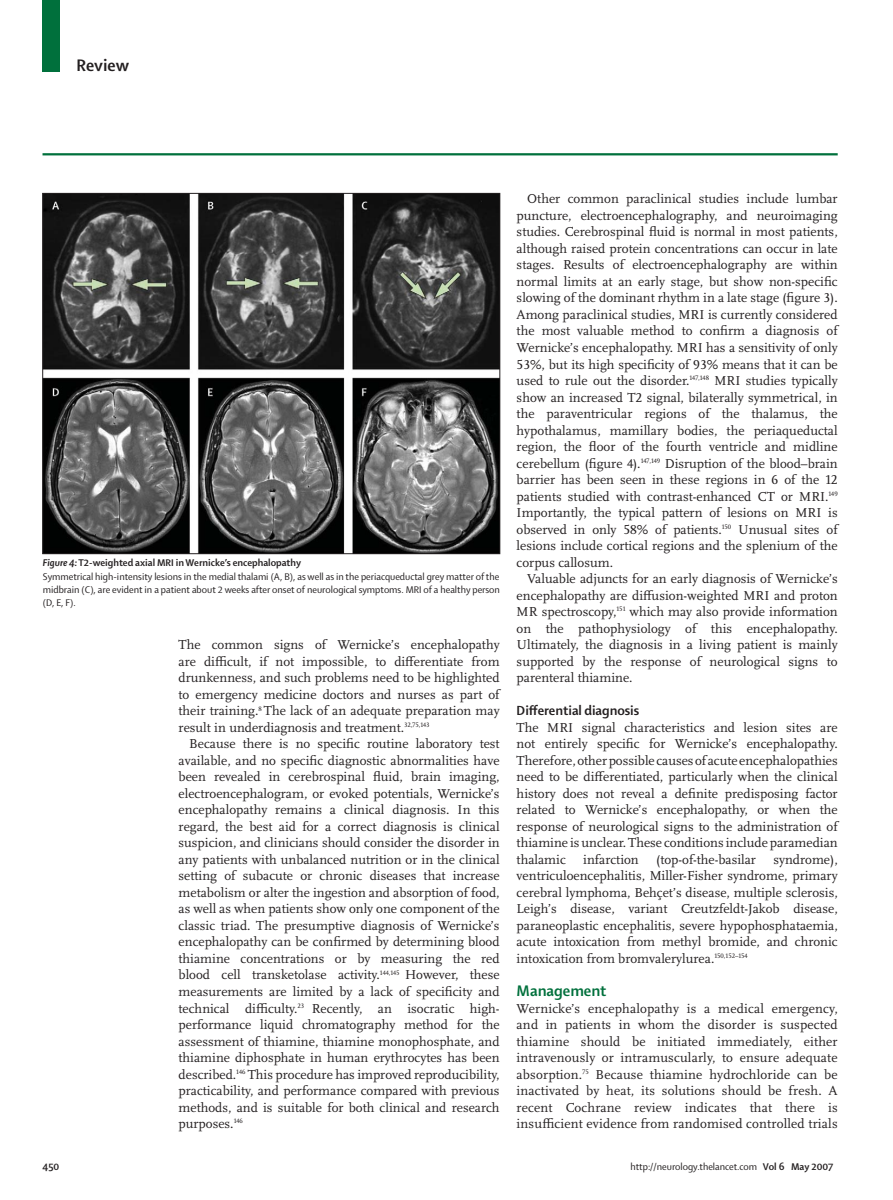
<style>
.page{position:relative;width:893px;height:1200px;background:#fff}
.page>*{position:absolute;margin:0;border:0;box-sizing:border-box;transform-origin:0 0}
.t1{font:700 18px "Shaker 2 Lancet";color:#231f20}
.t2{font:700 16.5px "Shaker 2 Lancet";color:#00703c}
.t3{font:700 14.25px "Shaker 2 Lancet";color:#231f20}
.t4{font:13.5px/16.5px "Scala Lancet Pro";color:#231f20;text-align:justify}
.t5{font:10.5px/13.2px "Shaker 2 Lancet";color:#231f20}
.t6{font:700 10.5px "Shaker 2 Lancet";color:#231f20}
.s1{font-weight:700;font-style:italic}
.s2{font-weight:700}
</style>
<div class="page">
<div style="left:43px;top:0;width:17px;height:71px;background:#00703c"></div>
<hr style="left:43px;top:153px;width:795px;height:2px;background:#00703c">
<img style="left:45px;top:195px;width:453px;height:356px">
<h1 class="t1" style="left:77px;top:58px;width:54px">Review</h1>
<p class="t5" style="left:43px;top:557px;width:459px"><span class="s1">Figure 4:</span> <span class="s2">T2-weighted axial MRI in Wernicke’s encephalopathy<br></span>Symmetrical high-intensity lesions in the medial thalami (A, B), as well as in the periacqueductal grey matter of the midbrain (C), are evident in a patient about 2 weeks after onset of neurological symptoms. MRI of a healthy person (D, E, F).</p>
<p class="t4" style="left:179px;top:637px;width:323px">The common signs of Wernicke’s encephalopathy are difficult, if not impossible, to differentiate from drunkenness, and such problems need to be highlighted to emergency medicine doctors and nurses as part of their training.<sup>8</sup> The lack of an adequate preparation may result in underdiagnosis and treatment.<sup>32,75,143</sup></p>
<p class="t4" style="left:179px;top:736px;width:323px;text-indent:11px">Because there is no specific routine laboratory test available, and no specific diagnostic abnormalities have been revealed in cerebrospinal fluid, brain imaging, electroencephalogram, or evoked potentials, Wernicke’s encephalopathy remains a clinical diagnosis. In this regard, the best aid for a correct diagnosis is clinical suspicion, and clinicians should consider the disorder in any patients with unbalanced nutrition or in the clinical setting of subacute or chronic diseases that increase metabolism or alter the ingestion and absorption of food, as well as when patients show only one component of the classic triad. The presumptive diagnosis of Wernicke’s encephalopathy can be confirmed by determining blood thiamine concentrations or by measuring the red blood cell transketolase activity.<sup>144,145</sup> However, these measurements are limited by a lack of specificity and technical difficulty.<sup>23</sup> Recently, an isocratic high&shy;performance liquid chromatography method for the assessment of thiamine, thiamine monophosphate, and thiamine diphosphate in human erythrocytes has been described.<sup>146</sup> This procedure has improved reproducibility, practicability, and performance compared with previous methods, and is suitable for both clinical and research purposes.<sup>146</sup></p>
<p class="t4" style="left:517px;top:192px;width:323px;text-indent:11px">Other common paraclinical studies include lumbar puncture, electroencephalography, and neuroimaging studies. Cerebrospinal fluid is normal in most patients, although raised protein concentrations can occur in late stages. Results of electroencephalography are within normal limits at an early stage, but show non-specific slowing of the dominant rhythm in a late stage (figure 3).<br>Among paraclinical studies, MRI is currently considered the most valuable method to confirm a diagnosis of Wernicke’s encephalopathy. MRI has a sensitivity of only 53%, but its high specificity of 93% means that it can be used to rule out the disorder.<sup>147,148</sup> MRI studies typically show an increased T2 signal, bilaterally symmetrical, in the paraventricular regions of the thalamus, the hypothalamus, mamillary bodies, the periaqueductal region, the floor of the fourth ventricle and midline cerebellum (figure 4).<sup>147,149</sup> Disruption of the blood–brain barrier has been seen in these regions in 6 of the 12 patients studied with contrast-enhanced CT or MRI.<sup>149<br></sup>Importantly, the typical pattern of lesions on MRI is observed in only 58% of patients.<sup>150</sup> Unusual sites of lesions include cortical regions and the splenium of the corpus callosum.</p>
<p class="t4" style="left:517px;top:571px;width:323px;text-indent:11px">Valuable adjuncts for an early diagnosis of Wernicke’s encephalopathy are diffusion-weighted MRI and proton MR spectroscopy,<sup>151</sup> which may also provide information on the pathophysiology of this encephalopathy.<br>Ultimately, the diagnosis in a living patient is mainly supported by the response of neurological signs to parenteral thiamine.</p>
<p class="t3" style="left:517px;top:705px;width:124px">Differential diagnosis</p>
<p class="t4" style="left:517px;top:720px;width:323px">The MRI signal characteristics and lesion sites are not entirely specific for Wernicke’s encephalopathy.<br>Therefore, other possible causes of acute encephalopathies need to be differentiated, particularly when the clinical history does not reveal a definite predisposing factor related to Wernicke’s encephalopathy, or when the response of neurological signs to the administration of thiamine is unclear. These conditions include paramedian thalamic</p>
<p class="t4" style="left:583px;top:852px;width:57px">infarction</p>
<p class="t4" style="left:656px;top:852px;width:101px">(top-of-the-basilar</p>
<p class="t4" style="left:517px;top:852px;width:323px;text-indent:257px">syndrome), ventriculoencephalitis, Miller-Fisher syndrome, primary cerebral lymphoma, Behçet’s disease, multiple sclerosis, Leigh’s disease, variant Creutzfeldt-Jakob disease, paraneoplastic encephalitis, severe hypophosphataemia, acute intoxication from methyl bromide, and chronic intoxication from bromvalerylurea.<sup>150,152–154</sup></p>
<p class="t2" style="left:517px;top:983px;width:91px">Management</p>
<p class="t4" style="left:517px;top:1000px;width:323px">Wernicke’s encephalopathy is a medical emergency, and in patients in whom the disorder is suspected thiamine should be initiated immediately, either intravenously or intramuscularly, to ensure adequate absorption.<sup>75</sup> Because thiamine hydrochloride can be inactivated by heat, its solutions should be fresh. A recent Cochrane review indicates that there is insufficient evidence from randomised controlled trials</p>
<p class="t6" style="left:43px;top:1162px;width:18px">450</p>
<p class="t5" style="left:630px;top:1160px;width:205px">http://neurology.thelancet.com <span class="s2">Vol 6 May 2007</span></p>
</div>
